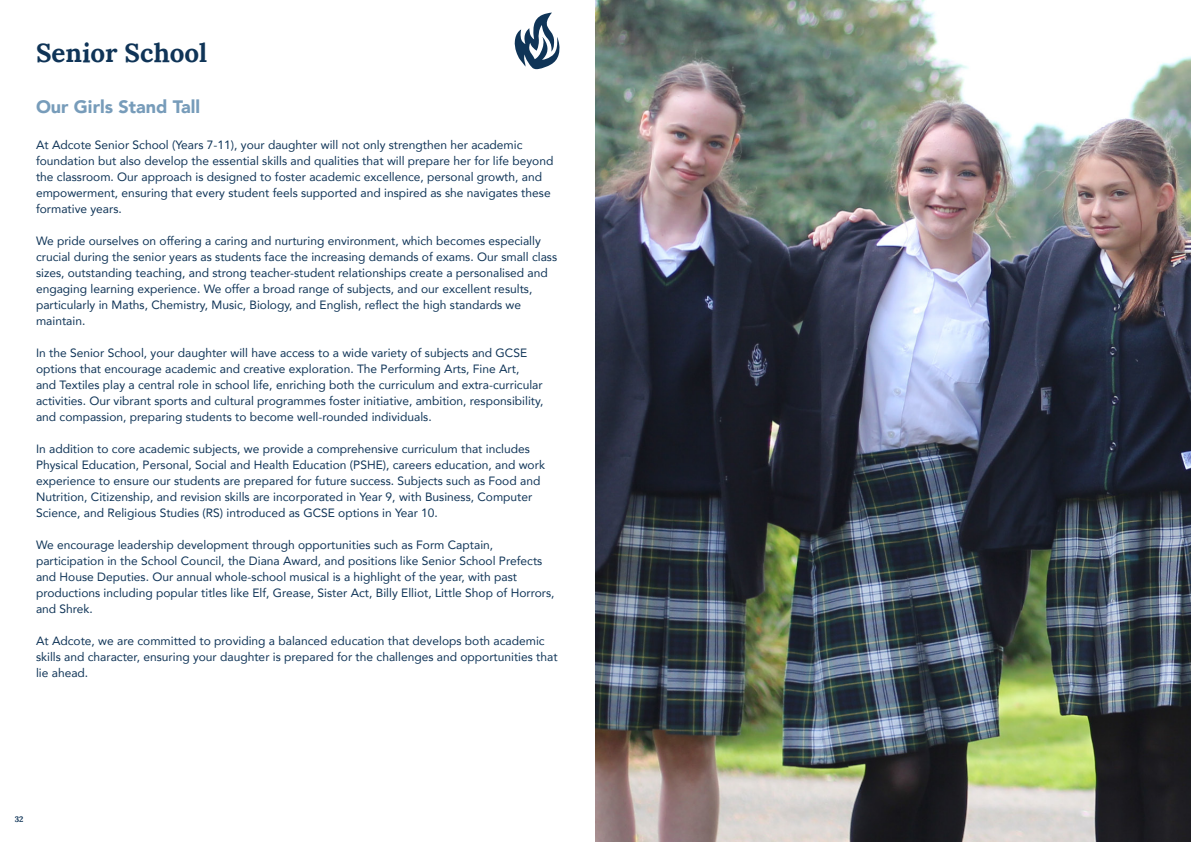
<style>
.page{position:relative;width:1191px;height:842px;background:#fff}
.page>*{position:absolute;margin:0;border:0;box-sizing:border-box;transform-origin:0 0}
.Heading_Light_Blue{font:700 26px "Lora";color:#0f3457}
.Accent_Light{font:900 18px "Avenir";color:#779cba}
.Dark_Body{font:12px/16px "Avenir";color:#0f3457}
.t1{font:700 8px "Lora";color:#0f3457}
</style>
<div class="page">
<img style="left:595px;top:0;width:596px;height:842px">
<svg style="left:514px;top:13px;width:45px;height:56px"></svg>
<p class="Heading_Light_Blue" style="left:36px;top:31px;width:173px">Senior School</p>
<p class="Accent_Light" style="left:36px;top:91px;width:166px">Our Girls Stand Tall</p>
<p class="Dark_Body" style="left:36px;top:136px;width:519px">At Adcote Senior School (Years 7-11), your daughter will not only strengthen her academic foundation but also develop the essential skills and qualities that will prepare her for life beyond the classroom. Our approach is designed to foster academic excellence, personal growth, and empowerment, ensuring that every student feels supported and inspired as she navigates these formative years.</p>
<p class="Dark_Body" style="left:36px;top:232px;width:522px">We pride ourselves on offering a caring and nurturing environment, which becomes especially crucial during the senior years as students face the increasing demands of exams. Our small class sizes, outstanding teaching, and strong teacher-student relationships create a personalised and engaging learning experience. We offer a broad range of subjects, and our excellent results, particularly in Maths, Chemistry, Music, Biology, and English, reflect the high standards we maintain.</p>
<p class="Dark_Body" style="left:36px;top:344px;width:509px">In the Senior School, your daughter will have access to a wide variety of subjects and GCSE options that encourage academic and creative exploration. The Performing Arts, Fine Art,<br>and Textiles play a central role in school life, enriching both the curriculum and extra-curricular activities. Our vibrant sports and cultural programmes foster initiative, ambition, responsibility, and compassion, preparing students to become well-rounded individuals.</p>
<p class="Dark_Body" style="left:36px;top:440px;width:510px">In addition to core academic subjects, we provide a comprehensive curriculum that includes Physical Education, Personal, Social and Health Education (PSHE), careers education, and work experience to ensure our students are prepared for future success. Subjects such as Food and Nutrition, Citizenship, and revision skills are incorporated in Year 9, with Business, Computer Science, and Religious Studies (RS) introduced as GCSE options in Year 10.</p>
<p class="Dark_Body" style="left:36px;top:536px;width:520px">We encourage leadership development through opportunities such as Form Captain, participation in the School Council, the Diana Award, and positions like Senior School Prefects and House Deputies. Our annual whole-school musical is a highlight of the year, with past productions including popular titles like Elf, Grease, Sister Act, Billy Elliot, Little Shop of Horrors, and Shrek.</p>
<p class="Dark_Body" style="left:36px;top:632px;width:523px">At Adcote, we are committed to providing a balanced education that develops both academic skills and character, ensuring your daughter is prepared for the challenges and opportunities that lie ahead.</p>
<p class="t1" style="left:15px;top:812px;width:10px">32</p>
</div>
